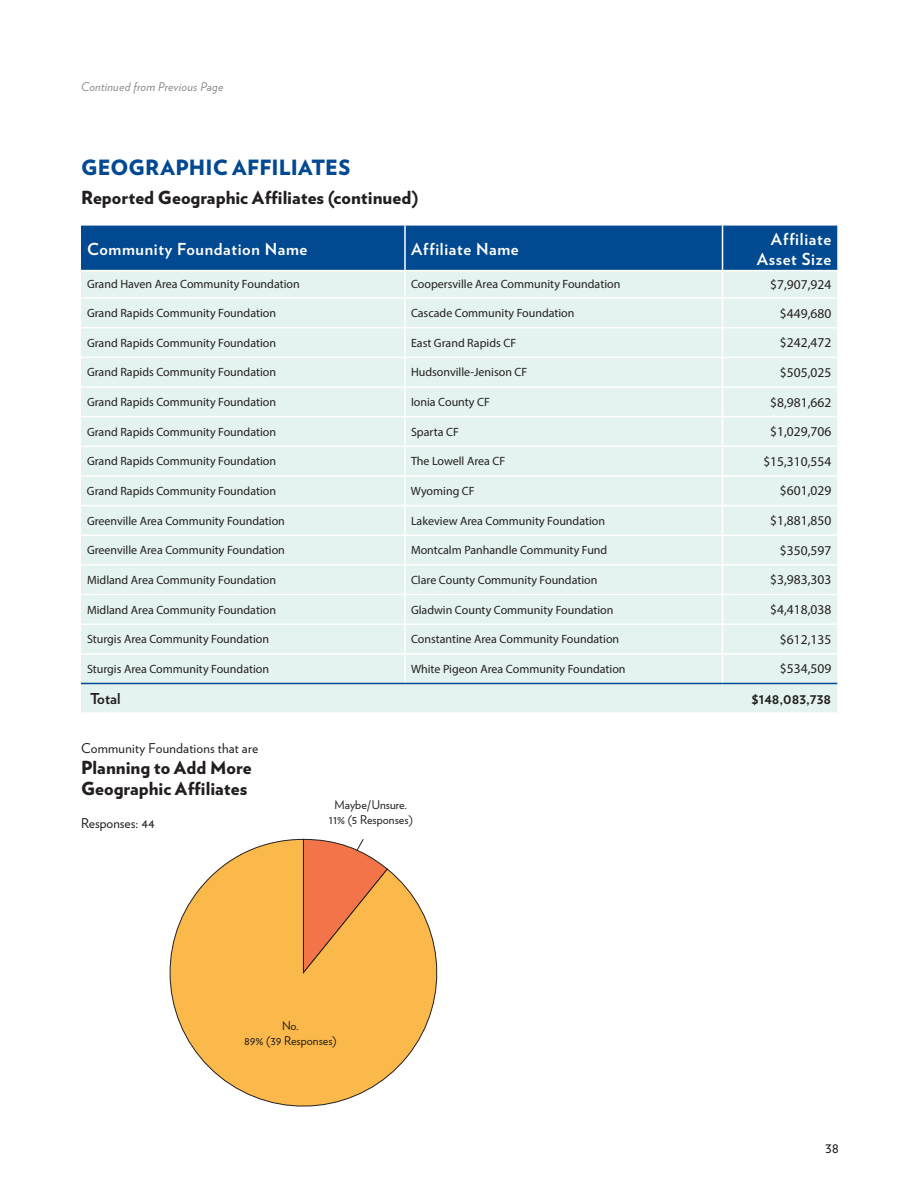
<style>
.page{position:relative;width:918px;height:1188px;background:#fff}
.page>*{position:absolute;margin:0;border:0;box-sizing:border-box;transform-origin:0 0}
.t1{font:900 21px "Verlag";letter-spacing:.01em;color:#014990}
.t2{font:900 18px/21px "Verlag";color:#231f20}
.t3{font:700 16.5px/19.8px "Verlag";letter-spacing:.04em;color:#fff;text-align:right}
.t4{font:700 15px "Verlag";color:#231f20}
.t5{font:15px "Verlag";color:#231f20}
.t6{font:13.5px "Myriad Pro";color:#231f20}
.t7{font:13.5px "Verlag";letter-spacing:.015em;color:#231f20}
.t8{font:12px "Myriad Pro";color:#231f20}
.t9{font:12px "Verlag";color:#231f20}
.t10{font:italic 12px "Verlag";letter-spacing:.02em;color:#8a8c8f}
</style>
<div class="page">
<div style="left:81px;top:684px;width:756px;height:28px;background:#e4f3f0"></div>
<svg style="left:81px;top:226px;width:756px;height:457px;background:#cfe3e7"></svg>
<hr style="left:81px;top:683px;width:324px;height:1px;background:#014990">
<hr style="left:405px;top:683px;width:318px;height:1px;background:#014990">
<hr style="left:723px;top:683px;width:114px;height:1px;background:#014990">
<svg style="left:169px;top:839px;width:269px;height:268px"></svg>
<p class="t10" style="left:81px;top:77px;width:144px">Continued from Previous Page</p>
<p class="t1" style="left:81px;top:150px;width:271px">GEOGRAPHIC AFFILIATES</p>
<p class="t2" style="left:81px;top:187px;width:339px">Reported Geographic Affiliates (continued)</p>
<p class="t3" style="left:87px;top:238px;width:222px">Community Foundation Name</p>
<p class="t3" style="left:411px;top:238px;width:109px">Affiliate Name</p>
<p class="t3" style="left:757px;top:228px;width:76px">Affiliate<br>Asset Size</p>
<p class="t8" style="left:87px;top:277px;width:214px">Grand Haven Area Community Foundation</p>
<p class="t8" style="left:411px;top:277px;width:211px">Coopersville Area Community Foundation</p>
<p class="t6" style="left:770px;top:276px;width:62px">$7,907,924</p>
<p class="t8" style="left:87px;top:306px;width:191px">Grand Rapids Community Foundation</p>
<p class="t8" style="left:411px;top:306px;width:165px">Cascade Community Foundation</p>
<p class="t6" style="left:780px;top:305px;width:53px">$449,680</p>
<p class="t8" style="left:87px;top:335px;width:191px">Grand Rapids Community Foundation</p>
<p class="t8" style="left:411px;top:335px;width:107px">East Grand Rapids CF</p>
<p class="t6" style="left:780px;top:334px;width:53px">$242,472</p>
<p class="t8" style="left:87px;top:365px;width:191px">Grand Rapids Community Foundation</p>
<p class="t8" style="left:411px;top:365px;width:118px">Hudsonville-Jenison CF</p>
<p class="t6" style="left:780px;top:364px;width:53px">$505,025</p>
<p class="t8" style="left:87px;top:395px;width:191px">Grand Rapids Community Foundation</p>
<p class="t8" style="left:411px;top:395px;width:80px">Ionia County CF</p>
<p class="t6" style="left:770px;top:394px;width:62px">$8,981,662</p>
<p class="t8" style="left:87px;top:424px;width:191px">Grand Rapids Community Foundation</p>
<p class="t8" style="left:411px;top:424px;width:49px">Sparta CF</p>
<p class="t6" style="left:770px;top:423px;width:62px">$1,029,706</p>
<p class="t8" style="left:87px;top:454px;width:191px">Grand Rapids Community Foundation</p>
<p class="t8" style="left:411px;top:454px;width:96px">The Lowell Area CF</p>
<p class="t6" style="left:763px;top:453px;width:69px">$15,310,554</p>
<p class="t8" style="left:87px;top:484px;width:191px">Grand Rapids Community Foundation</p>
<p class="t8" style="left:411px;top:484px;width:65px">Wyoming CF</p>
<p class="t6" style="left:780px;top:483px;width:53px">$601,029</p>
<p class="t8" style="left:87px;top:513px;width:199px">Greenville Area Community Foundation</p>
<p class="t8" style="left:411px;top:513px;width:196px">Lakeview Area Community Foundation</p>
<p class="t6" style="left:770px;top:512px;width:62px">$1,881,850</p>
<p class="t8" style="left:87px;top:543px;width:199px">Greenville Area Community Foundation</p>
<p class="t8" style="left:411px;top:543px;width:198px">Montcalm Panhandle Community Fund</p>
<p class="t6" style="left:780px;top:542px;width:53px">$350,597</p>
<p class="t8" style="left:87px;top:572px;width:191px">Midland Area Community Foundation</p>
<p class="t8" style="left:411px;top:572px;width:188px">Clare County Community Foundation</p>
<p class="t6" style="left:770px;top:572px;width:62px">$3,983,303</p>
<p class="t8" style="left:87px;top:602px;width:191px">Midland Area Community Foundation</p>
<p class="t8" style="left:411px;top:602px;width:204px">Gladwin County Community Foundation</p>
<p class="t6" style="left:770px;top:601px;width:62px">$4,418,038</p>
<p class="t8" style="left:87px;top:632px;width:184px">Sturgis Area Community Foundation</p>
<p class="t8" style="left:411px;top:632px;width:210px">Constantine Area Community Foundation</p>
<p class="t6" style="left:780px;top:631px;width:53px">$612,135</p>
<p class="t8" style="left:87px;top:661px;width:184px">Sturgis Area Community Foundation</p>
<p class="t8" style="left:411px;top:661px;width:216px">White Pigeon Area Community Foundation</p>
<p class="t6" style="left:780px;top:660px;width:53px">$534,509</p>
<p class="t4" style="left:90px;top:687px;width:32px">Total</p>
<p class="t4" style="left:752px;top:687px;width:81px">$148,083,738</p>
<p class="t7" style="left:81px;top:738px;width:179px">Community Foundations that are</p>
<p class="t2" style="left:81px;top:756px;width:172px">Planning to Add More<br>Geographic Affiliates</p>
<p class="t7" style="left:81px;top:813px;width:75px">Responses: 44</p>
<p class="t9" style="left:335px;top:796px;width:74px">Maybe/Unsure.</p>
<p class="t9" style="left:329px;top:811px;width:85px">11% (5 Responses)</p>
<p class="t9" style="left:282px;top:1016px;width:18px">No.</p>
<p class="t9" style="left:244px;top:1031px;width:94px">89% (39 Responses)</p>
<p class="t5" style="left:826px;top:1136px;width:15px">38</p>
</div>
